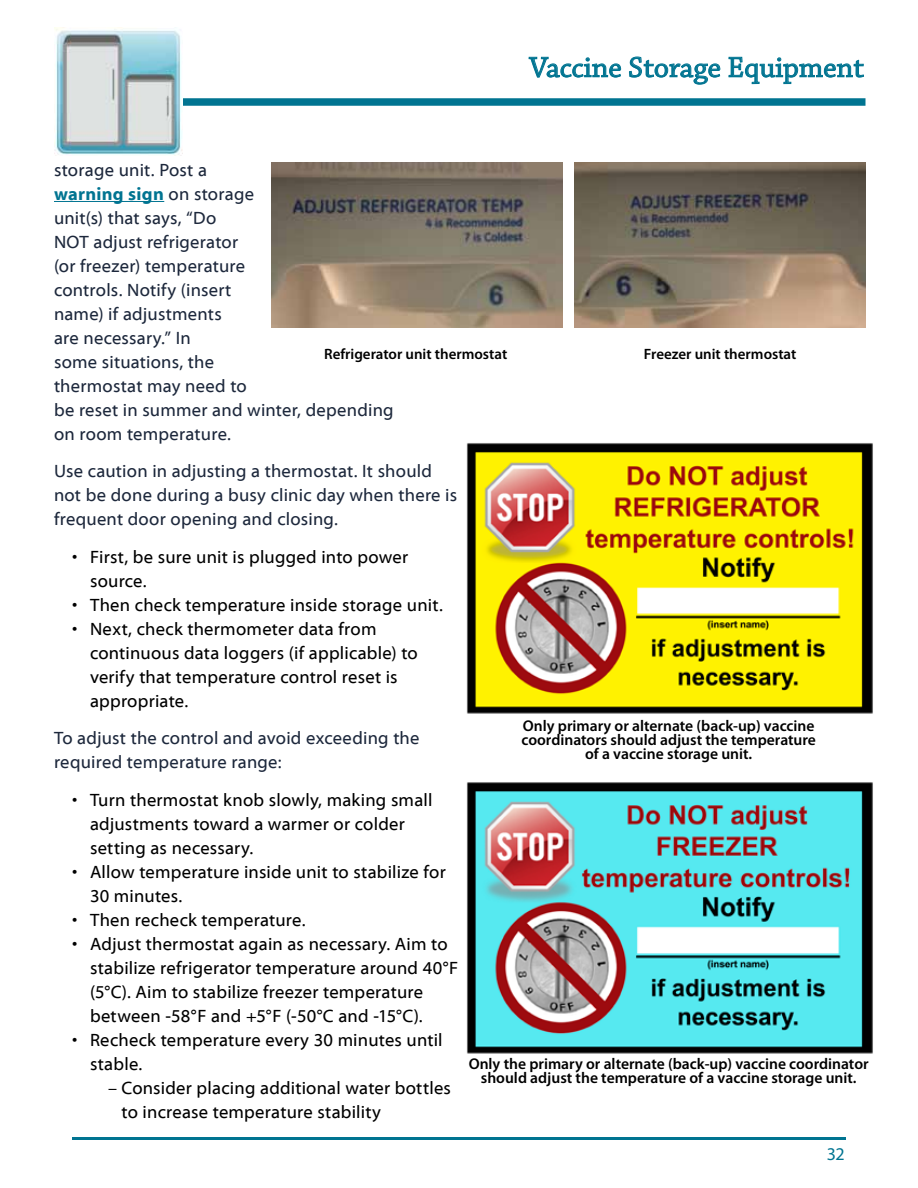
<style>
.page{position:relative;width:918px;height:1188px;background:#fff}
.page>*{position:absolute;margin:0;border:0;box-sizing:border-box;transform-origin:0 0}
.t1{font:30px "Chaparral Pro";color:#007491}
.t2{font:18px/24px "Myriad Web Pro";letter-spacing:.01em;color:#000}
.Body_Text{font:18px/24px "Myriad Web Pro";letter-spacing:.01em;color:#1d283c}
.t3{font:18px "Myriad Pro";color:#007491}
.image_subtext{font:600 15.6px/14.1px "Myriad Pro";color:#000;text-align:center}
.image_subtext-2{font:600 15px "Myriad Pro";color:#000}
.s1{font-weight:700;color:#007491}
.s2{font-family:"Myriad Pro"}
</style>
<div class="page">
<svg style="left:528px;top:56px;width:94px;height:22px"></svg>
<svg style="left:629px;top:56px;width:92px;height:29px"></svg>
<svg style="left:728px;top:56px;width:136px;height:29px"></svg>
<div style="left:56px;top:98px;width:810px;height:8px;background:#007491"></div>
<hr style="left:72px;top:1137px;width:774px;height:3px;background:#007491">
<img style="left:54px;top:27px;width:129px;height:129px">
<hr style="left:54px;top:201px;width:110px;height:1px;background:#007491">
<img style="left:271px;top:162px;width:291px;height:166px">
<img style="left:575px;top:162px;width:290px;height:166px">
<img style="left:466px;top:782px;width:407px;height:272px">
<img style="left:466px;top:443px;width:407px;height:271px">
<h1 class="t1" style="left:529px;top:51px;width:336px">Vaccine Storage Equipment</h1>
<p class="Body_Text" style="left:54px;top:158px;width:341px">storage unit. Post a<br><span class="s1">warning sign</span> on storage<br>unit(s) that says, “Do<br>NOT adjust refrigerator<br>(or freezer) temperature<br>controls. Notify (insert<br>name) if adjustments<br>are necessary.” In<br>some situations, the<br>thermostat may need to<br>be reset in summer and winter, depending on room temperature.</p>
<p class="Body_Text" style="left:54px;top:460px;width:405px">Use caution in adjusting a thermostat. It should not be done during a busy clinic day when there is frequent door opening and closing.</p>
<p class="t2" style="left:90px;top:545px;width:320px;text-indent:-18px">• First, be sure unit is plugged into power source.</p>
<p class="t2" style="left:72px;top:593px;width:371px">• Then check temperature inside storage unit.</p>
<p class="t2" style="left:90px;top:617px;width:329px;text-indent:-18px">• Next, check thermometer data from continuous data loggers (if applicable) to verify that temperature control reset is appropriate.</p>
<p class="Body_Text" style="left:54px;top:727px;width:367px">To adjust the control and avoid exceeding the required temperature range:</p>
<p class="t2" style="left:90px;top:788px;width:344px;text-indent:-18px">• Turn thermostat knob slowly, making small adjustments toward a warmer or colder setting as necessary.</p>
<p class="t2" style="left:90px;top:860px;width:357px;text-indent:-18px">• Allow temperature inside unit to stabilize for<br>30 minutes.</p>
<p class="t2" style="left:72px;top:908px;width:233px">• Then recheck temperature.</p>
<p class="t2" style="left:90px;top:932px;width:370px;text-indent:-18px">• Adjust thermostat again as necessary. Aim to stabilize refrigerator temperature around 40°F (5°C). Aim to stabilize freezer temperature between -58°F and +5°F (-50°C and -15°C).</p>
<p class="t2" style="left:90px;top:1028px;width:354px;text-indent:-18px">• Recheck temperature every 30 minutes until stable.</p>
<p class="t2" style="left:122px;top:1076px;width:331px;text-indent:-14px"><span class="s2">–</span> Consider placing additional water bottles to increase temperature stability</p>
<p class="image_subtext-2" style="left:324px;top:346px;width:185px">Refrigerator unit thermostat</p>
<p class="image_subtext-2" style="left:644px;top:346px;width:154px">Freezer unit thermostat</p>
<p class="image_subtext" style="left:523px;top:719px;width:293px">Only primary or alternate (back-up) vaccine</p>
<p class="image_subtext" style="left:521px;top:733px;width:296px">coordinators should adjust the temperature</p>
<p class="image_subtext" style="left:585px;top:747px;width:169px">of a vaccine storage unit.</p>
<p class="image_subtext" style="left:469px;top:1057px;width:402px">Only the primary or alternate (back-up) vaccine coordinator should adjust the temperature of a vaccine storage unit.</p>
<p class="t3" style="left:827px;top:1144px;width:20px">32</p>
</div>
